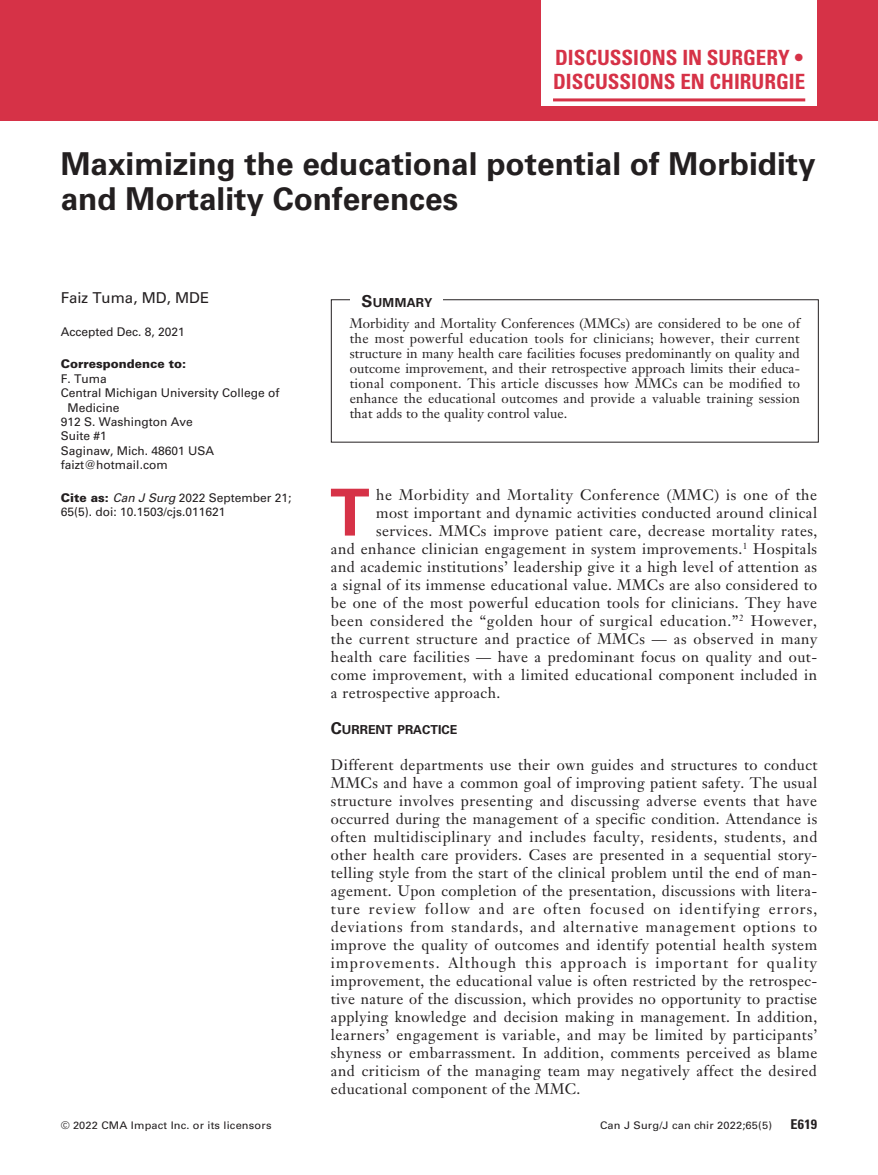
<style>
.page{position:relative;width:878px;height:1175px;background:#fff}
.page>*{position:absolute;margin:0;border:0;box-sizing:border-box;transform-origin:0 0}
.t1{font:700 64.8px "Univers LT Std";color:#d63247}
.t2{font:700 31.5px/34.5px "Univers LT Std";color:#231f20}
.t3{font:700 condensed 21px/24px "Univers LT Std";color:#d63247}
.t4{font:15px/18px "Janson Text LT Std";letter-spacing:.03em;color:#231f20;text-align:justify}
.t5{font:15px "Univers LT Std";color:#231f20}
.t6{font:13.5px/15px "Janson Text LT Std";letter-spacing:.01em;color:#231f20;text-align:justify}
.t7{font:700 condensed 13.5px "Univers LT Std";color:#231f20;scale:1.05 1}
.t8{font:700 12.3px "Univers LT Std";color:#231f20}
.t9{font:12px/14.4px "Univers LT Std";color:#231f20}
.t10{font:900 12px "Univers LT Std";color:#231f20}
.t11{font:10.5px "Univers LT Std";letter-spacing:.015em;color:#231f20;scale:1.05 1}
.s1{font-weight:900}
.s2{font-style:italic}
.s3{font-size:16.5px}
</style>
<div class="page">
<div style="left:0;top:0;width:878px;height:120px;background:#d63247"></div>
<div style="left:331px;top:299px;width:487px;height:143px;border:1px solid #231f20"></div>
<div style="left:351px;top:292px;width:92px;height:17px;background:#fff"></div>
<div style="left:541px;top:0;width:276px;height:106px;background:#fff"></div>
<hr style="left:553px;top:98px;width:252px;height:3px;background:#d63247">
<h3 class="t3" style="left:553px;top:46px;width:254px">DISCUSSIONS IN SURGERY •<br>DISCUSSIONS EN CHIRURGIE</h3>
<h2 class="t2" style="left:61px;top:147px;width:756px">Maximizing the educational potential of Morbidity and Mortality Conferences</h2>
<p class="t5" style="left:61px;top:289px;width:150px">Faiz Tuma, MD, MDE</p>
<p class="t9" style="left:61px;top:324px;width:126px">Accepted Dec. 8, 2021</p>
<p class="t10" style="left:61px;top:356px;width:127px">Correspondence to:</p>
<p class="t9" style="left:61px;top:371px;width:48px">F. Tuma</p>
<p class="t9" style="left:61px;top:386px;width:220px">Central Michigan University College of</p>
<p class="t9" style="left:67px;top:400px;width:54px">Medicine</p>
<p class="t9" style="left:61px;top:414px;width:134px">912 S. Washington Ave</p>
<p class="t9" style="left:61px;top:429px;width:48px">Suite #1</p>
<p class="t9" style="left:61px;top:443px;width:155px">Saginaw, Mich. 48601 USA</p>
<p class="t9" style="left:61px;top:458px;width:108px">faizt@hotmail.com</p>
<p class="t9" style="left:61px;top:490px;width:232px"><span class="s1">Cite as:</span> <span class="s2">Can J Surg</span> 2022 September 21;<br>65(5). doi: 10.1503/cjs.011621</p>
<p class="t8" style="left:361px;top:295px;width:72px"><span class="s3">S</span>UMMARY</p>
<p class="t6" style="left:350px;top:316px;width:452px">Morbidity and Mortality Conferences (MMCs) are considered to be one of the most powerful education tools for clinicians; however, their current structure in many health care facilities focuses predominantly on quality and outcome improvement, and their retrospective approach limits their educa&shy;tional component. This article discusses how MMCs can be modified to enhance the educational outcomes and provide a valuable training session that adds to the quality control value.</p>
<h1 class="t1" style="left:330px;top:475px;width:41px">T</h1>
<p class="t4" style="left:376px;top:485px;width:442px">he Morbidity and Mortality Conference (MMC) is one of the</p>
<p class="t4" style="left:376px;top:503px;width:442px">most important and dynamic activities conducted around clinical</p>
<p class="t4" style="left:376px;top:521px;width:443px">services. MMCs improve patient care, decrease mortality rates,</p>
<p class="t4" style="left:331px;top:539px;width:487px">and enhance clinician engagement in system improvements.<sup>1</sup> Hospitals</p>
<p class="t4" style="left:331px;top:557px;width:488px">and academic institutions’ leadership give it a high level of attention as</p>
<p class="t4" style="left:331px;top:575px;width:487px">a signal of its immense educational value. MMCs are also considered to</p>
<p class="t4" style="left:331px;top:593px;width:487px">be one of the most powerful education tools for clinicians. They have</p>
<p class="t4" style="left:331px;top:611px;width:487px">been considered the “golden hour of surgical education.”<sup>2</sup> However,</p>
<p class="t4" style="left:331px;top:629px;width:488px">the current structure and practice of MMCs — as observed in many</p>
<p class="t4" style="left:331px;top:647px;width:487px">health care facilities — have a predominant focus on quality and out-</p>
<p class="t4" style="left:331px;top:665px;width:487px">come improvement, with a limited educational component included in</p>
<p class="t4" style="left:331px;top:683px;width:171px">a retrospective approach.</p>
<p class="t8" style="left:331px;top:722px;width:128px"><span class="s3">C</span>URRENT PRACTICE</p>
<p class="t4" style="left:331px;top:755px;width:488px">Different departments use their own guides and structures to conduct MMCs and have a common goal of improving patient safety. The usual structure involves presenting and discussing adverse events that have occurred during the management of a specific condition. Attendance is often multidisciplinary and includes faculty, residents, students, and other health care providers. Cases are presented in a sequential story&shy;telling style from the start of the clinical problem until the end of man&shy;agement. Upon completion of the presentation, discussions with litera&shy;ture review follow and are often focused on identifying errors, deviations from standards, and alternative management options to improve the quality of outcomes and identify potential health system improvements. Although this approach is important for quality improvement, the educational value is often restricted by the retrospec&shy;tive nature of the discussion, which provides no opportunity to practise applying knowledge and decision making in management. In addition, learners’ engagement is variable, and may be limited by participants’ shyness or embarrassment. In addition, comments perceived as blame and criticism of the managing team may negatively affect the desired educational component of the MMC.</p>
<p class="t11" style="left:61px;top:1119px;width:202px">© 2022 CMA Impact Inc. or its licensors</p>
<p class="t11" style="left:600px;top:1119px;width:165px">Can J Surg/J can chir 2022;65(5)</p>
<p class="t7" style="left:790px;top:1116px;width:27px">E619</p>
</div>
